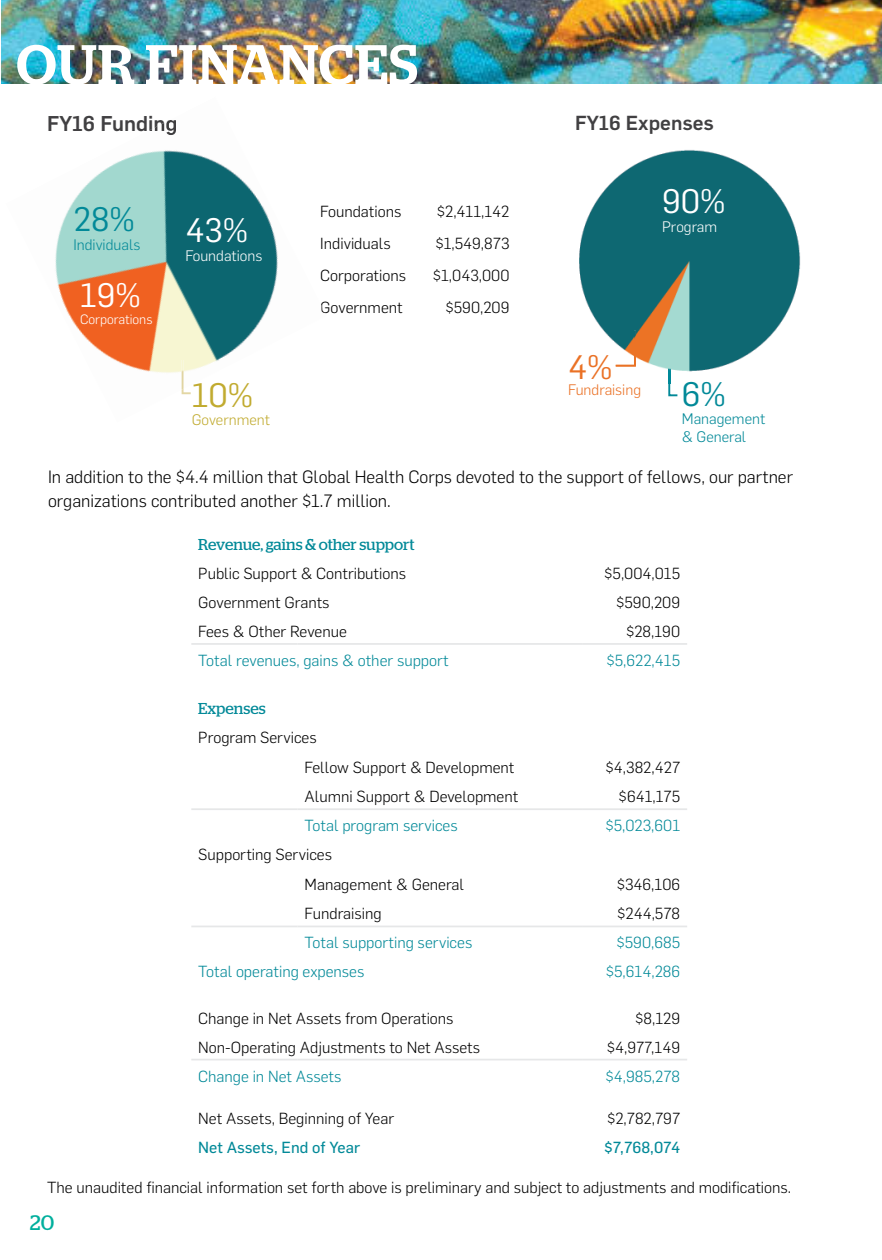
<style>
.page{position:relative;width:882px;height:1260px;background:#fff}
.page>*{position:absolute;margin:0;border:0;box-sizing:border-box;transform-origin:0 0}
.t1{font:500 56px "Stag";letter-spacing:.02em;color:#fff}
.t2{font:33.25px "Flama";color:#fff}
.t3{font:33.25px "Flama";color:#028998}
.t4{font:33.25px "Flama";color:#c1ab30}
.t5{font:33.25px "Flama";color:#ea7125}
.t6{font:500 21px "Flama";color:#414042}
.t7{font:21px "Stag";color:#00af9d}
.t8{font:500 19.95px "Flama";color:#414042}
.t9{font:300 17.5px/24.5px "Flama";color:#000}
.t10{font:300 15.75px/30.3px "Flama";color:#000}
.t11{font:300 15.75px "Flama";color:#028998}
.t12{font:15.75px "Stag";color:#028998}
.t13{font:15.75px "Flama Basic";color:#028998}
.t14{font:300 15.05px/18px "Flama";color:#028998}
.t15{font:300 15.05px "Flama";color:#fff}
.t16{font:300 15.05px "Flama";color:#ea7125}
.t17{font:300 15.05px "Flama";color:#c1ab30}
.t18{font:300 13.3px "Flama";color:#fff}
</style>
<div class="page">
<hr style="left:191px;top:643px;width:107px;height:2px;background:#e6e7e8">
<hr style="left:298px;top:643px;width:284px;height:2px;background:#e6e7e8">
<hr style="left:582px;top:643px;width:105px;height:2px;background:#e6e7e8">
<hr style="left:191px;top:808px;width:107px;height:2px;background:#e6e7e8">
<hr style="left:298px;top:808px;width:284px;height:2px;background:#e6e7e8">
<hr style="left:582px;top:808px;width:105px;height:2px;background:#e6e7e8">
<hr style="left:191px;top:926px;width:107px;height:1px;background:#e6e7e8">
<hr style="left:298px;top:926px;width:284px;height:1px;background:#e6e7e8">
<hr style="left:582px;top:926px;width:105px;height:1px;background:#e6e7e8">
<hr style="left:191px;top:1059px;width:107px;height:1px;background:#e6e7e8">
<hr style="left:298px;top:1059px;width:284px;height:1px;background:#e6e7e8">
<hr style="left:582px;top:1059px;width:105px;height:1px;background:#e6e7e8">
<img style="left:55px;top:150px;width:223px;height:245px">
<svg style="left:321px;top:305px;width:4px;height:8px"></svg>
<img style="left:149px;top:120px;width:27px;height:15px">
<img style="left:182px;top:360px;width:2px;height:30px">
<img style="left:579px;top:150px;width:222px;height:222px">
<svg style="left:668px;top:369px;width:9px;height:27px"></svg>
<img style="left:616px;top:331px;width:20px;height:36px">
<img style="left:1px;top:0;width:881px;height:83px">
<h1 class="t1" style="left:16px;top:32px;width:403px">OUR FINANCES</h1>
<h3 class="t6" style="left:47px;top:108px;width:132px">FY16 Funding</h3>
<h2 class="t3" style="left:73px;top:196px;width:63px">28%</h2>
<p class="t14" style="left:73px;top:235px;width:68px">Individuals</p>
<h2 class="t2" style="left:80px;top:272px;width:62px">19%</h2>
<p class="t18" style="left:80px;top:311px;width:74px">Corporations</p>
<h2 class="t2" style="left:185px;top:207px;width:64px">43%</h2>
<p class="t15" style="left:185px;top:245px;width:79px">Foundations</p>
<h2 class="t4" style="left:192px;top:372px;width:63px">10%</h2>
<p class="t17" style="left:192px;top:410px;width:80px">Government</p>
<p class="t10" style="left:320px;top:196px;width:83px">Foundations</p>
<p class="t10" style="left:437px;top:196px;width:74px">$2,411,142</p>
<p class="t10" style="left:320px;top:228px;width:72px">Individuals</p>
<p class="t10" style="left:435px;top:228px;width:76px">$1,549,873</p>
<p class="t10" style="left:320px;top:259px;width:87px">Corporations</p>
<p class="t10" style="left:433px;top:259px;width:78px">$1,043,000</p>
<p class="t10" style="left:320px;top:291px;width:84px">Government</p>
<p class="t10" style="left:445px;top:291px;width:66px">$590,209</p>
<p class="t8" style="left:575px;top:108px;width:140px">FY16 Expenses</p>
<h2 class="t2" style="left:662px;top:179px;width:65px">90%</h2>
<p class="t15" style="left:662px;top:217px;width:57px">Program</p>
<h2 class="t5" style="left:568px;top:344px;width:46px">4%</h2>
<p class="t16" style="left:568px;top:380px;width:75px">Fundraising</p>
<h2 class="t3" style="left:682px;top:371px;width:46px">6%</h2>
<p class="t14" style="left:682px;top:409px;width:85px">Management &amp; General</p>
<p class="t9" style="left:48px;top:463px;width:747px">In addition to the $4.4 million that Global Health Corps devoted to the support of fellows, our partner organizations contributed another $1.7 million.</p>
<p class="t12" style="left:198px;top:535px;width:218px">Revenue, gains &amp; other support</p>
<p class="t10" style="left:198px;top:557px;width:209px">Public Support &amp; Contributions</p>
<p class="t10" style="left:604px;top:557px;width:77px">$5,004,015</p>
<p class="t10" style="left:198px;top:586px;width:133px">Government Grants</p>
<p class="t10" style="left:616px;top:586px;width:66px">$590,209</p>
<p class="t10" style="left:198px;top:615px;width:150px">Fees &amp; Other Revenue</p>
<p class="t10" style="left:626px;top:615px;width:56px">$28,190</p>
<p class="t11" style="left:198px;top:650px;width:252px">Total revenues, gains &amp; other support</p>
<p class="t11" style="left:606px;top:650px;width:75px">$5,622,415</p>
<p class="t12" style="left:198px;top:699px;width:69px">Expenses</p>
<p class="t10" style="left:305px;top:721px;width:211px;text-indent:-106px">Program Services<br>Fellow Support &amp; Development</p>
<p class="t10" style="left:606px;top:752px;width:76px">$4,382,427</p>
<p class="t10" style="left:305px;top:781px;width:215px">Alumni Support &amp; Development</p>
<p class="t10" style="left:619px;top:781px;width:63px">$641,175</p>
<p class="t11" style="left:305px;top:815px;width:155px">Total program services</p>
<p class="t11" style="left:605px;top:815px;width:76px">$5,023,601</p>
<p class="t10" style="left:305px;top:839px;width:161px;text-indent:-106px">Supporting Services<br>Management &amp; General</p>
<p class="t10" style="left:617px;top:869px;width:65px">$346,106</p>
<p class="t10" style="left:305px;top:898px;width:78px">Fundraising</p>
<p class="t10" style="left:617px;top:898px;width:65px">$244,578</p>
<p class="t11" style="left:305px;top:932px;width:169px">Total supporting services</p>
<p class="t11" style="left:616px;top:932px;width:65px">$590,685</p>
<p class="t11" style="left:198px;top:961px;width:168px">Total operating expenses</p>
<p class="t11" style="left:606px;top:961px;width:76px">$5,614,286</p>
<p class="t10" style="left:198px;top:1002px;width:257px">Change in Net Assets from Operations</p>
<p class="t10" style="left:635px;top:1002px;width:46px">$8,129</p>
<p class="t10" style="left:198px;top:1031px;width:283px">Non-Operating Adjustments to Net Assets</p>
<p class="t10" style="left:607px;top:1031px;width:75px">$4,977,149</p>
<p class="t11" style="left:198px;top:1065px;width:145px">Change in Net Assets</p>
<p class="t11" style="left:606px;top:1065px;width:76px">$4,985,278</p>
<p class="t10" style="left:198px;top:1103px;width:197px">Net Assets, Beginning of Year</p>
<p class="t10" style="left:607px;top:1103px;width:75px">$2,782,797</p>
<p class="t13" style="left:198px;top:1137px;width:163px">Net Assets, End of Year</p>
<p class="t13" style="left:604px;top:1137px;width:77px">$7,768,074</p>
<p class="t10" style="left:47px;top:1172px;width:745px">The unaudited financial information set forth above is preliminary and subject to adjustments and modifications.</p>
<h3 class="t7" style="left:30px;top:1210px;width:26px">20</h3>
</div>
